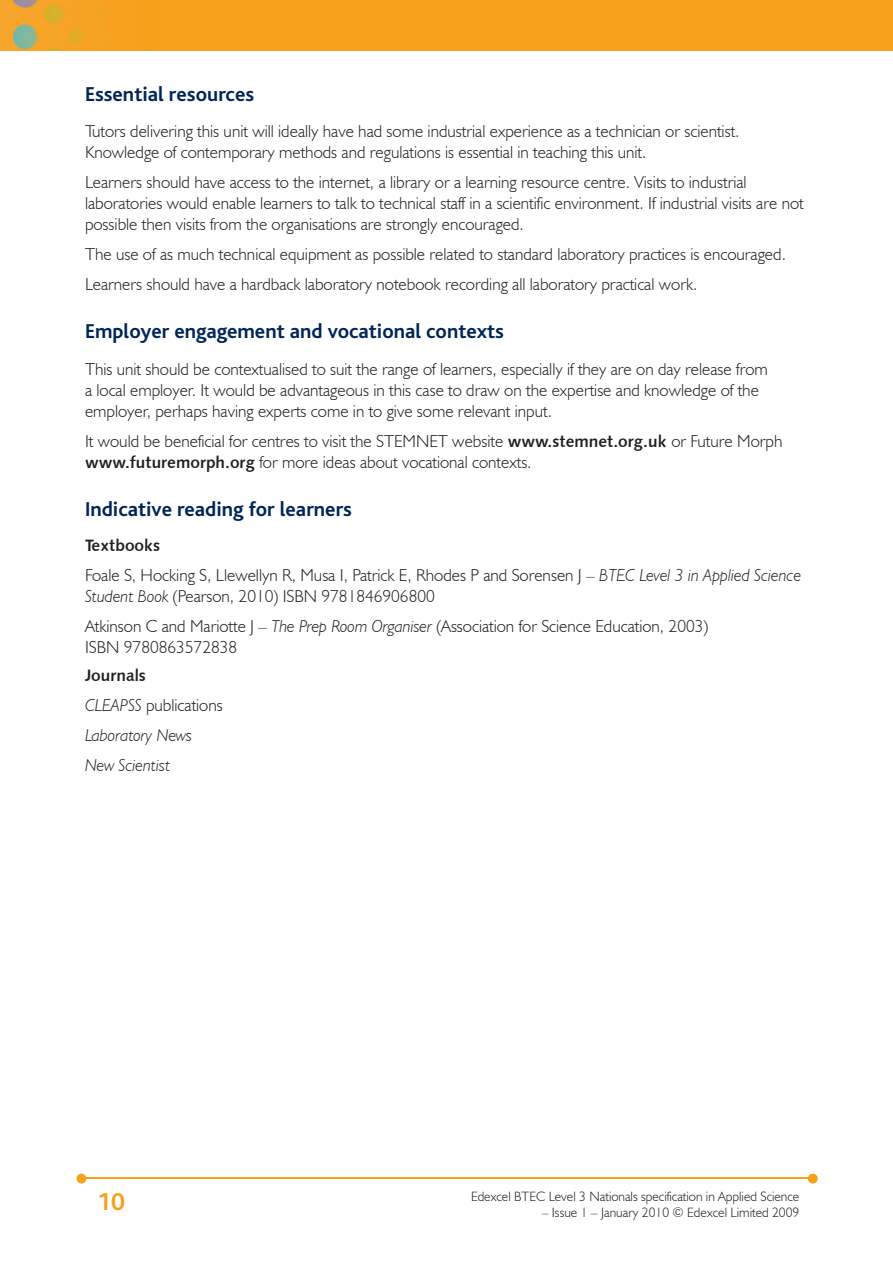
<style>
.page{position:relative;width:893px;height:1263px;background:#fff}
.page>*{position:absolute;margin:0;border:0;box-sizing:border-box;transform-origin:0 0}
.t1{font:700 25.5px "Bliss";color:#f6a01b}
.t2{font:700 21px "Bliss";color:#002556}
.t3{font:300 17.25px/21px "Humanist 521 BT";color:#231f20}
.t4{font:italic 300 17.25px/30px "Humanist 521 BT";color:#231f20}
.t5{font:16.5px "Humanist 531 BT Bold A";color:#231f20}
.t6{font:300 13.5px "Humanist 521 BT";color:#231f20}
.s1{font-family:"Humanist 531 BT Bold A";font-weight:400;font-size:16.5px}
.s2{font-style:italic}
.s3{font-style:normal}
</style>
<div class="page">
<img style="left:0;top:0;width:893px;height:51px">
<hr style="left:82px;top:1178px;width:728px;height:1px;background:#f6a01b">
<svg style="left:808px;top:1174px;width:10px;height:9px"></svg>
<svg style="left:77px;top:1174px;width:9px;height:9px"></svg>
<p class="t2" style="left:85px;top:83px;width:171px">Essential resources</p>
<p class="t3" style="left:85px;top:120px;width:656px">Tutors delivering this unit will ideally have had some industrial experience as a technician or scientist.<br>Knowledge of contemporary methods and regulations is essential in teaching this unit.</p>
<p class="t3" style="left:85px;top:171px;width:720px">Learners should have access to the internet, a library or a learning resource centre. Visits to industrial laboratories would enable learners to talk to technical staff in a scientific environment. If industrial visits are not possible then visits from the organisations are strongly encouraged.</p>
<p class="t3" style="left:85px;top:239px;width:702px;line-height:30px">The use of as much technical equipment as possible related to standard laboratory practices is encouraged.<br>Learners should have a hardback laboratory notebook recording all laboratory practical work.</p>
<p class="t2" style="left:85px;top:321px;width:420px">Employer engagement and vocational contexts</p>
<p class="t3" style="left:85px;top:358px;width:684px">This unit should be contextualised to suit the range of learners, especially if they are on day release from a local employer. It would be advantageous in this case to draw on the expertise and knowledge of the employer, perhaps having experts come in to give some relevant input.</p>
<p class="t3" style="left:85px;top:430px;width:699px">It would be beneficial for centres to visit the STEMNET website <span class="s1">www.stemnet.org.uk</span> or Future Morph <span class="s1">www.futuremorph.org</span> for more ideas about vocational contexts.</p>
<p class="t2" style="left:85px;top:498px;width:268px">Indicative reading for learners</p>
<p class="t5" style="left:85px;top:535px;width:77px">Textbooks</p>
<p class="t3" style="left:85px;top:564px;width:718px">Foale S, Hocking S, Llewellyn R, Musa I, Patrick E, Rhodes P and Sorensen J – <span class="s2">BTEC Level 3 in Applied Science<br>Student Book</span> (Pearson, 2010) ISBN 9781846906800</p>
<p class="t3" style="left:85px;top:615px;width:625px">Atkinson C and Mariotte J – <span class="s2">The Prep Room Organiser</span> (Association for Science Education, 2003)<br>ISBN 9780863572838</p>
<p class="t5" style="left:85px;top:665px;width:62px">Journals</p>
<p class="t4" style="left:85px;top:690px;width:139px">CLEAPSS <span class="s3">publications<br></span>Laboratory News<br>New Scientist</p>
<h1 class="t1" style="left:97px;top:1189px;width:29px">10</h1>
<p class="t6" style="left:471px;top:1188px;width:330px">Edexcel BTEC Level 3 Nationals specification in Applied Science</p>
<p class="t6" style="left:542px;top:1204px;width:259px">– Issue 1 – January 2010 © Edexcel Limited 2009</p>
</div>
